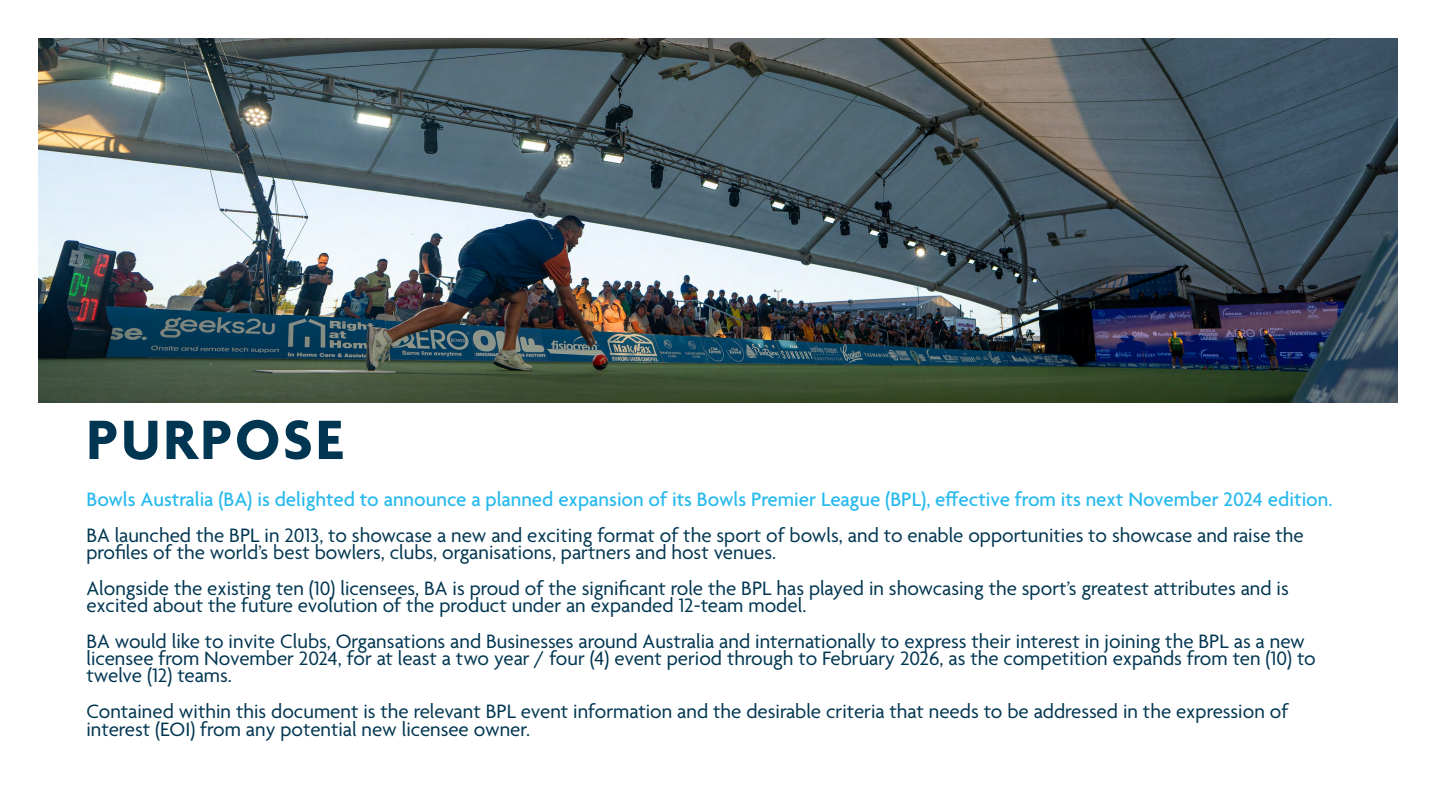
<style>
.page{position:relative;width:1440px;height:810px;background:#fff}
.page>*{position:absolute;margin:0;border:0;box-sizing:border-box;transform-origin:0 0}
.t1{font:700 60px "Agenda";letter-spacing:.05em;color:#003651}
.Body_Copy{font:21px/17.2px "Agenda";color:#003651}
.Body_Copy-2{font:500 21px "Agenda";color:#28baed}
</style>
<div class="page">
<img style="left:38px;top:38px;width:1359px;height:364px">
<h1 class="t1" style="left:86px;top:408px;width:258px">PURPOSE</h1>
<p class="Body_Copy-2" style="left:86px;top:487px;width:1248px">Bowls Australia (BA) is delighted to announce a planned expansion of its Bowls Premier League (BPL), effective from its next November 2024 edition.</p>
<p class="Body_Copy" style="left:86px;top:527px;width:1219px">BA launched the BPL in 2013, to showcase a new and exciting format of the sport of bowls, and to enable opportunities to showcase and raise the profiles of the world’s best bowlers, clubs, organisations, partners and host venues.</p>
<p class="Body_Copy" style="left:86px;top:581px;width:1204px">Alongside the existing ten (10) licensees, BA is proud of the significant role the BPL has played in showcasing the sport’s greatest attributes and is excited about the future evolution of the product under an expanded 12-team model.</p>
<p class="Body_Copy" style="left:86px;top:634px;width:1231px">BA would like to invite Clubs, Organsations and Businesses around Australia and internationally to express their interest in joining the BPL as a new licensee from November 2024, for at least a two year / four (4) event period through to February 2026, as the competition expands from ten (10) to twelve (12) teams.</p>
<p class="Body_Copy" style="left:86px;top:704px;width:1203px">Contained within this document is the relevant BPL event information and the desirable criteria that needs to be addressed in the expression of interest (EOI) from any potential new licensee owner.</p>
</div>
